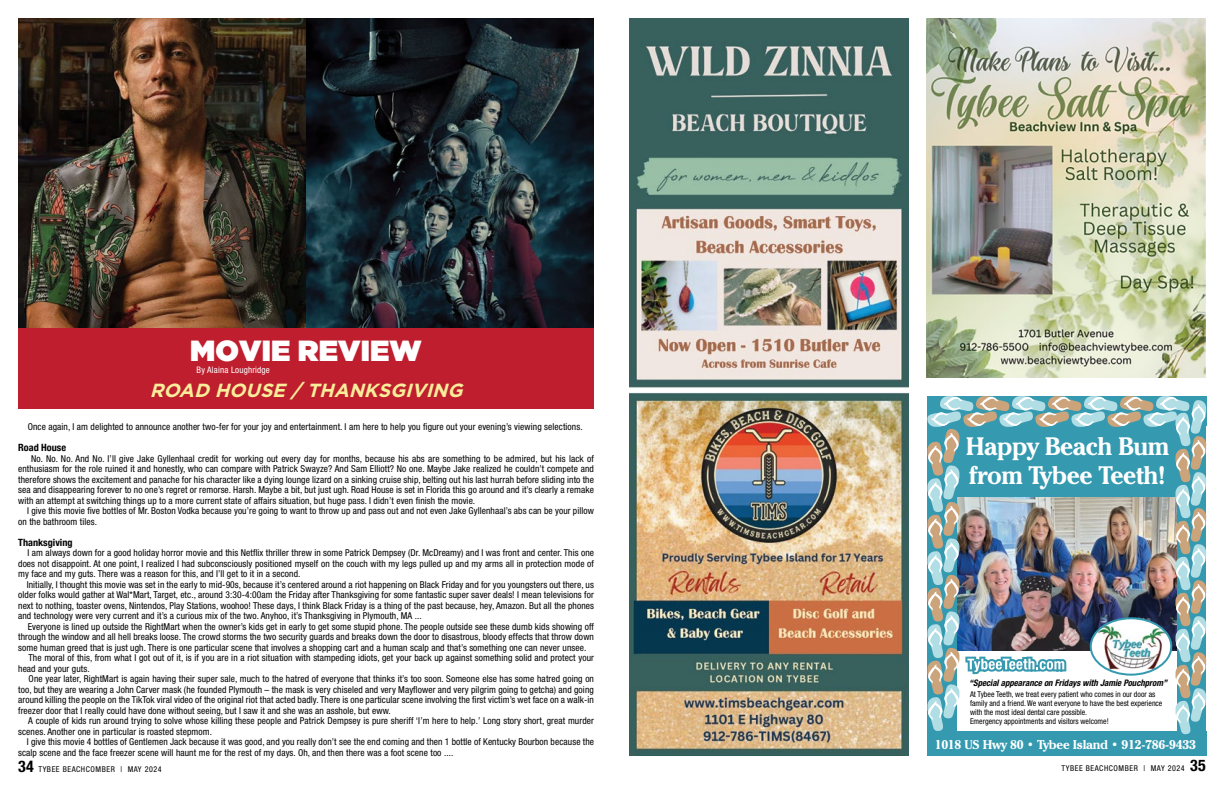
<style>
.page{position:relative;width:1224px;height:792px;background:#fff}
.page>*{position:absolute;margin:0;border:0;box-sizing:border-box;transform-origin:0 0}
.t1{font:29px "Gotham Ultra";letter-spacing:.005em;color:#fff}
.t2{font:700 25px/28.6px "Cheltenham IT Cby BT";letter-spacing:-.02em;color:#fff;scale:.96 1}
.t3{font:italic 700 19px "Gotham";color:#f8ed9b}
.t4{font:700 12.6px "Cheltenham IT Cby BT";letter-spacing:-.02em;color:#fff}
.t5{font:700 condensed 10px "Helvetica Neue";color:#000}
.t6{font:condensed 9.5px/10.5px "Helvetica Neue";letter-spacing:.01em;color:#000;text-align:justify}
.t7{font:italic 700 condensed 9px "Helvetica Neue LT Std";color:#000}
.t8{font:condensed 9px "Helvetica Neue";letter-spacing:.02em;color:#fff}
.t9{font:condensed 8px/9px "Helvetica Neue LT Std";color:#000}
.t10{font:condensed 8px "Helvetica Neue";letter-spacing:.07em;color:#000}
.s1{font-weight:700;font-size:16px}
</style>
<div class="page">
<img style="left:306px;top:18px;width:288px;height:310px">
<img style="left:18px;top:18px;width:288px;height:310px">
<div style="left:18px;top:328px;width:576px;height:81px;background:#be1e2d"></div>
<img style="left:630px;top:18px;width:279px;height:738px">
<div style="left:927px;top:731px;width:279px;height:25px;background:#3599b0"></div>
<img style="left:927px;top:396px;width:279px;height:339px">
<img style="left:927px;top:18px;width:279px;height:360px">
<h1 class="t1" style="left:190px;top:334px;width:233px">MOVIE REVIEW</h1>
<p class="t8" style="left:197px;top:365px;width:75px">By Alaina Loughridge</p>
<h3 class="t3" style="left:150px;top:379px;width:320px">ROAD HOUSE / THANKSGIVING</h3>
<p class="t6" style="left:28px;top:421px;width:556px">Once again, I am delighted to announce another two-fer for your joy and entertainment. I am here to help you figure out your evening’s viewing selections.</p>
<p class="t5" style="left:18px;top:439px;width:50px">Road House</p>
<p class="t6" style="left:18px;top:453px;width:577px;text-indent:13px">No. No. No. And No. I’ll give Jake Gyllenhaal credit for working out every day for months, because his abs are something to be admired, but his lack of enthusiasm for the role ruined it and honestly, who can compare with Patrick Swayze? And Sam Elliott? No one. Maybe Jake realized he couldn’t compete and therefore shows the excitement and panache for his character like a dying lounge lizard on a sinking cruise ship, belting out his last hurrah before sliding into the sea and disappearing forever to no one’s regret or remorse. Harsh. Maybe a bit, but just ugh. Road House is set in Florida this go around and it’s clearly a remake with an attempt at switching things up to a more current state of affairs situation, but huge pass. I didn’t even finish the movie.</p>
<p class="t6" style="left:18px;top:505px;width:577px;text-indent:9px">I give this movie five bottles of Mr. Boston Vodka because you’re going to want to throw up and pass out and not even Jake Gyllenhaal’s abs can be your pillow on the bathroom tiles.</p>
<p class="t5" style="left:18px;top:534px;width:56px">Thanksgiving</p>
<p class="t6" style="left:18px;top:547px;width:577px;text-indent:9px">I am always down for a good holiday horror movie and this Netflix thriller threw in some Patrick Dempsey (Dr. McDreamy) and I was front and center. This one does not disappoint. At one point, I realized I had subconsciously positioned myself on the couch with my legs pulled up and my arms all in protection mode of my face and my guts. There was a reason for this, and I’ll get to it in a second.</p>
<p class="t6" style="left:18px;top:579px;width:577px;text-indent:9px">Initially, I thought this movie was set in the early to mid-90s, because it’s centered around a riot happening on Black Friday and for you youngsters out there, us older folks would gather at Wal*Mart, Target, etc., around 3:30-4:00am the Friday after Thanksgiving for some fantastic super saver deals! I mean televisions for next to nothing, toaster ovens, Nintendos, Play Stations, woohoo! These days, I think Black Friday is a thing of the past because, hey, Amazon. But all the phones and technology were very current and it’s a curious mix of the two. Anyhoo, it’s Thanksgiving in Plymouth, MA ...</p>
<p class="t6" style="left:28px;top:621px;width:568px">Everyone is lined up outside the RightMart when the owner’s kids get in early to get some stupid phone. The people outside see these dumb kids showing off</p>
<p class="t6" style="left:18px;top:631px;width:577px">through the window and all hell breaks loose. The crowd storms the two security guards and breaks down the door to disastrous, bloody effects that throw down</p>
<p class="t6" style="left:18px;top:642px;width:570px">some human greed that is just ugh. There is one particular scene that involves a shopping cart and a human scalp and that’s something one can never unsee.</p>
<p class="t6" style="left:28px;top:652px;width:567px">The moral of this, from what I got out of it, is if you are in a riot situation with stampeding idiots, get your back up against something solid and protect your</p>
<p class="t6" style="left:18px;top:663px;width:73px">head and your guts.</p>
<p class="t6" style="left:29px;top:673px;width:567px">One year later, RightMart is again having their super sale, much to the hatred of everyone that thinks it’s too soon. Someone else has some hatred going on</p>
<p class="t6" style="left:18px;top:684px;width:577px">too, but they are wearing a John Carver mask (he founded Plymouth – the mask is very chiseled and very Mayflower and very pilgrim going to getcha) and going</p>
<p class="t6" style="left:18px;top:694px;width:577px">around killing the people on the TikTok viral video of the original riot that acted badly. There is one particular scene involving the first victim’s wet face on a walk-in</p>
<p class="t6" style="left:18px;top:705px;width:374px">freezer door that I really could have done without seeing, but I saw it and she was an asshole, but eww.</p>
<p class="t6" style="left:28px;top:715px;width:567px">A couple of kids run around trying to solve whose killing these people and Patrick Dempsey is pure sheriff ‘I’m here to help.’ Long story short, great murder</p>
<p class="t6" style="left:18px;top:726px;width:195px">scenes. Another one in particular is roasted stepmom.</p>
<p class="t6" style="left:27px;top:736px;width:569px">I give this movie 4 bottles of Gentlemen Jack because it was good, and you really don’t see the end coming and then 1 bottle of Kentucky Bourbon because the</p>
<p class="t6" style="left:18px;top:747px;width:437px">scalp scene and the face freezer scene will haunt me for the rest of my days. Oh, and then there was a foot scene too ....</p>
<h2 class="t2" style="left:966px;top:432px;width:213px">Happy Beach Bum from Tybee Teeth!</h2>
<p class="t7" style="left:969px;top:677px;width:200px">“Special appearance on Fridays with Jamie Pouchprom”</p>
<p class="t9" style="left:970px;top:690px;width:194px">At Tybee Teeth, we treat every patient who comes in our door as family and a friend. We want everyone to have the best experience with the most ideal dental care possible.<br>Emergency appointments and visitors welcome!</p>
<h3 class="t4" style="left:935px;top:736px;width:263px">1018 US Hwy 80 • Tybee Island • 912-786-9433</h3>
<p class="t10" style="left:18px;top:764px;width:145px"><span class="s1">34</span> TYBEE BEACHCOMBER | MAY 2024</p>
<p class="t10" style="left:1062px;top:764px;width:146px">TYBEE BEACHCOMBER | MAY 2024 <span class="s1">35</span></p>
</div>
